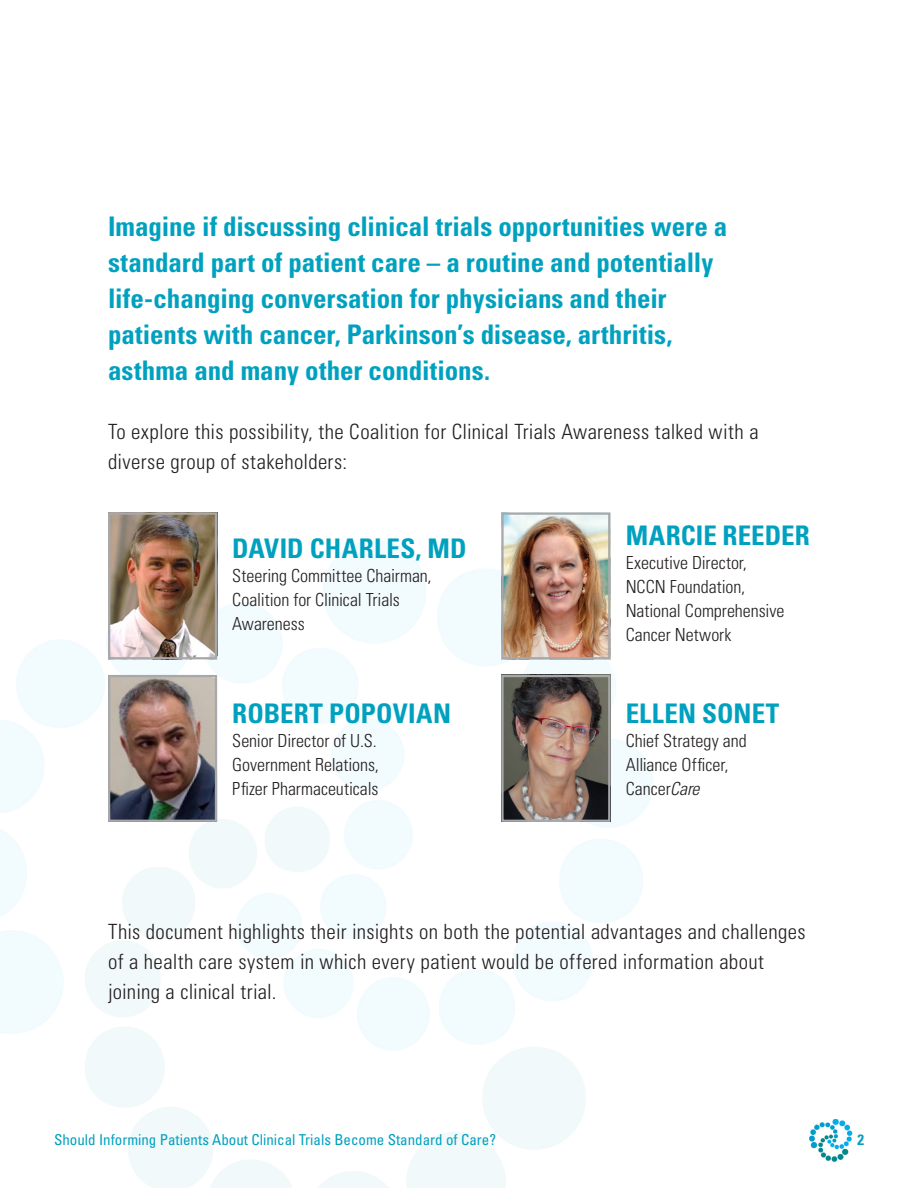
<style>
.page{position:relative;width:918px;height:1188px;background:#fff}
.page>*{position:absolute;margin:0;border:0;box-sizing:border-box;transform-origin:0 0}
.t1{font:700 condensed 27px/36px "Univers LT Std";color:#00a1bf}
.t2{font:300 condensed 21px/30px "Univers LT Std";letter-spacing:.015em;color:#231f20}
.t3{font:300 condensed 18px/24px "Univers LT Std";color:#231f20}
.t4{font:condensed 15px "Univers LT Std";color:#00a1bf}
.t5{font:700 condensed 15px "Univers LT Std";color:#00a1bf}
.s1{font-style:italic}
</style>
<div class="page">
<img style="left:0;top:512px;width:853px;height:676px">
<img style="left:504px;top:678px;width:103px;height:141px">
<div style="left:501px;top:675px;width:109px;height:147px;border:2px solid #a6a8ab"></div>
<img style="left:111px;top:678px;width:103px;height:141px">
<div style="left:108px;top:675px;width:109px;height:147px;border:2px solid #a6a8ab"></div>
<img style="left:504px;top:515px;width:103px;height:141px">
<div style="left:501px;top:512px;width:109px;height:147px;border:2px solid #a6a8ab"></div>
<img style="left:111px;top:515px;width:103px;height:141px">
<div style="left:108px;top:512px;width:109px;height:147px;border:2px solid #a6a8ab"></div>
<img style="left:809px;top:1119px;width:43px;height:43px">
<p class="t1" style="left:108px;top:208px;width:621px">Imagine if discussing clinical trials opportunities were a standard part of patient care – a routine and potentially life-changing conversation for physicians and their patients with cancer, Parkinson’s disease, arthritis, asthma and many other conditions.</p>
<p class="t2" style="left:108px;top:416px;width:652px">To explore this possibility, the Coalition for Clinical Trials Awareness talked with a diverse group of stakeholders:</p>
<p class="t1" style="left:232px;top:530px;width:236px">DAVID CHARLES, MD</p>
<p class="t3" style="left:232px;top:564px;width:201px">Steering Committee Chairman,<br>Coalition for Clinical Trials<br>Awareness</p>
<p class="t1" style="left:232px;top:695px;width:220px">ROBERT POPOVIAN</p>
<p class="t3" style="left:232px;top:729px;width:148px">Senior Director of U.S.<br>Government Relations,<br>Pfizer Pharmaceuticals</p>
<p class="t1" style="left:626px;top:518px;width:186px">MARCIE REEDER</p>
<p class="t3" style="left:626px;top:551px;width:160px">Executive Director,<br>NCCN Foundation,<br>National Comprehensive<br>Cancer Network</p>
<p class="t1" style="left:626px;top:695px;width:155px">ELLEN SONET</p>
<p class="t3" style="left:626px;top:729px;width:123px">Chief Strategy and<br>Alliance Officer,<br>Cancer<span class="s1">Care</span></p>
<p class="t2" style="left:108px;top:917px;width:699px">This document highlights their insights on both the potential advantages and challenges of a health care system in which every patient would be offered information about joining a clinical trial.</p>
<p class="t4" style="left:54px;top:1130px;width:444px">Should Informing Patients About Clinical Trials Become Standard of Care?</p>
<p class="t5" style="left:857px;top:1130px;width:8px">2</p>
</div>
